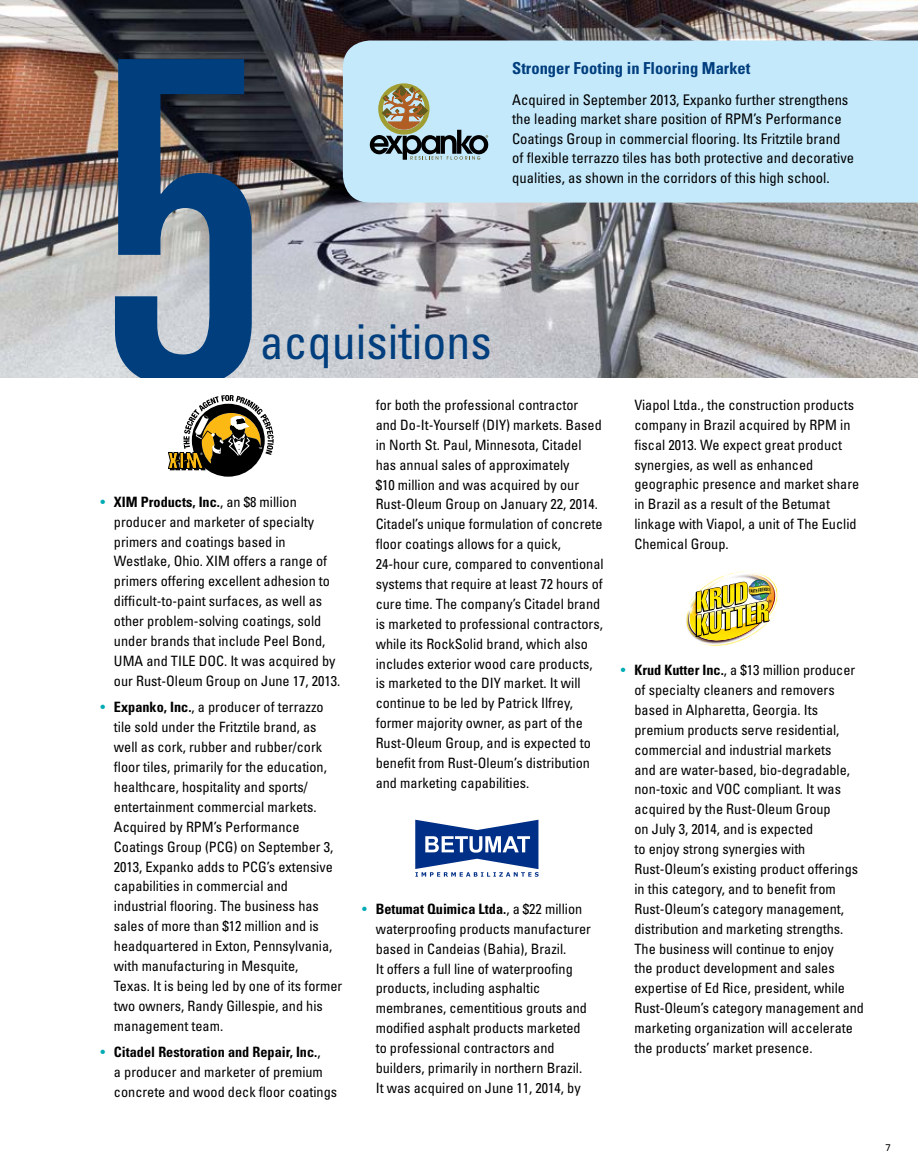
<style>
.page{position:relative;width:918px;height:1175px;background:#fff}
.page>*{position:absolute;margin:0;border:0;box-sizing:border-box;transform-origin:0 0}
.t1{font:ultra-condensed 450px "Univers";color:#003e7e}
.t2{font:condensed 48px "Univers";color:#003e7e}
.t3{font:700 condensed 16.5px "Univers";color:#003e7e}
.t4{font:condensed 14.7px/19.5px "Univers";color:#000}
.t5{font:condensed 14.25px/20px "Univers";color:#000}
.t6{font:9.75px "Univers";color:#000}
.s1{color:#00abb5}
.s2{font-weight:700}
</style>
<div class="page">
<img style="left:0;top:0;width:918px;height:378px">
<div style="left:343px;top:40px;width:575px;height:162px;background:#c4e9fb"></div>
<svg style="left:415px;top:819px;width:124px;height:57px"></svg>
<img style="left:703px;top:644px;width:27px;height:2px">
<img style="left:686px;top:571px;width:92px;height:73px">
<svg style="left:168px;top:395px;width:106px;height:81px"></svg>
<svg style="left:370px;top:83px;width:118px;height:77px;background:#9eb0ae"></svg>
<h1 class="t1" style="left:100px;top:-32px;width:169px">5</h1>
<h2 class="t2" style="left:260px;top:311px;width:233px">acquisitions</h2>
<p class="t3" style="left:512px;top:58px;width:240px">Stronger Footing in Flooring Market</p>
<p class="t4" style="left:512px;top:90px;width:343px">Acquired in September 2013, Expanko further strengthens the leading market share position of RPM’s Performance Coatings Group in commercial flooring. Its Fritztile brand of flexible terrazzo tiles has both protective and decorative qualities, as shown in the corridors of this high school.</p>
<p class="t5" style="left:114px;top:491px;width:228px;text-indent:-13px"><span class="s1">•</span> <span class="s2">XIM Products, Inc.</span>, an $8 million producer and marketer of specialty primers and coatings based in Westlake, O hio. XIM offers a range of primers offering excellent adhesion to difficult-to-paint surfaces, as well as other problem-solving coatings, sold under brands that include Peel Bond,<br>U MA and TILE DOC. It was acquired by our Rust-Oleum Group on June 17, 2013.</p>
<p class="t5" style="left:114px;top:697px;width:230px;text-indent:-13px"><span class="s1">•</span> <span class="s2">Expanko, Inc.</span>, a producer of terrazzo tile sold under the Fritztile brand, as well as cork, rubber and rubber/cork floor tiles, primarily for the education, healthcare, hospitality and sports/ entertainment commercial markets.<br>Acquired by RPM’s Performance Coatings Group (PCG) on September 3, 2013, Expanko adds to PCG’s extensive capabilities in commercial and industrial flooring. The business has sales of more than $12 million and is headquartered in Exton, Pennsylvania, with manufacturing in Mesquite,<br>Texas. It is being led by one of its former two owners, Randy Gillespie, and his management team.</p>
<p class="t5" style="left:114px;top:1042px;width:225px;text-indent:-13px"><span class="s1">•</span> <span class="s2">Citadel Restoration and Repair, Inc.</span>,<br>a producer and marketer of premium concrete and wood deck floor coatings</p>
<p class="t5" style="left:376px;top:395px;width:229px">for both the professional contractor<br>and Do-It-Yourself (D IY) markets. Based in N orth St. Paul, Minnesota, Citadel has annual sales of approximately<br>$10 million and was acquired by our Rust‑Oleum Group on January 22, 2014.<br>Citadel’s unique formulation of concrete floor coatings allows for a quick, 24‑hour cure, compared to conventional systems that require at least 72 hours of cure time. The company’s Citadel brand is marketed to professional contractors, while its RockSolid brand, which also includes exterior wood care products, is marketed to the D IY market. It will continue to be led by Patrick Ilfrey, former majority owner, as part of the Rust‑Oleum Group, and is expected to benefit from Rust‑O leum’s distribution and marketing capabilities.</p>
<p class="t5" style="left:376px;top:898px;width:217px;text-indent:-13px"><span class="s1">•</span> <span class="s2">Betumat Quimica Ltda.</span>, a $22 million waterproofing products manufacturer based in Candeias (Bahia), Brazil.<br>It offers a full line of waterproofing products, including asphaltic membranes, cementitious grouts and modified asphalt products marketed to professional contractors and builders, primarily in northern Brazil.<br>It was acquired on June 11, 2014, by</p>
<p class="t5" style="left:634px;top:394px;width:226px">Viapol Ltda., the construction products company in Brazil acquired by RPM in fiscal 2013. We expect great product synergies, as well as enhanced geographic presence and market share in Brazil as a result of the Betumat linkage with Viapol, a unit of The Euclid Chemical Group.</p>
<p class="t5" style="left:634px;top:660px;width:231px;text-indent:-13px"><span class="s1">•</span> <span class="s2">Krud Kutter Inc.</span>, a $13 million producer of specialty cleaners and removers based in Alpharetta, Georgia. Its premium products serve residential, commercial and industrial markets<br>and are water-based, bio‑degradable, non‑toxic and VOC compliant. It was acquired by the Rust‑Oleum Group<br>on July 3, 2014, and is expected<br>to enjoy strong synergies with<br>Rust‑O leum’s existing product offerings in this category, and to benefit from Rust‑Oleum’s category management, distribution and marketing strengths.<br>The business will continue to enjoy<br>the product development and sales expertise of Ed Rice, president, while Rust‑Oleum’s category management and marketing organization will accelerate the products’ market presence.</p>
<p class="t6" style="left:886px;top:1141px;width:7px">7</p>
</div>
